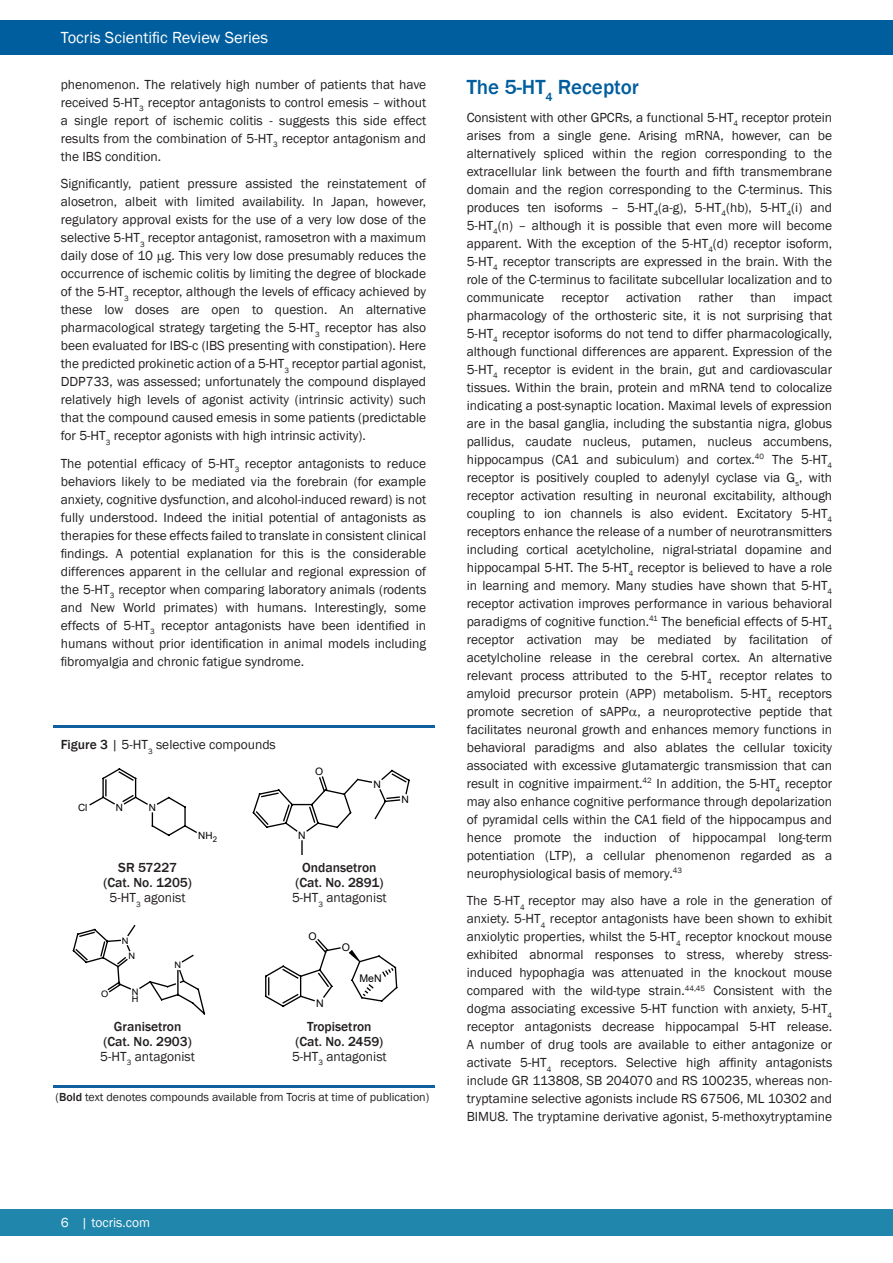
<style>
.page{position:relative;width:893px;height:1263px;background:#fff}
.page>*{position:absolute;margin:0;border:0;box-sizing:border-box;transform-origin:0 0}
.t1{font:500 21px "Franklin Gothic";color:#005e9e}
.t2{font:16.5px "Franklin Gothic";color:#fff}
.t3{font:13.5px/18px "Franklin Gothic";color:#231f20;text-align:justify}
.t4{font:500 13.5px/15px "Franklin Gothic";color:#231f20;text-align:center}
.t5{font:13.5px "Franklin Gothic";color:#fff}
.t6{font:12px "Franklin Gothic";color:#231f20}
.t7{font:10.5px "Arial";color:#000001}
.t8{font:10.2px "Arial";color:#000001}
.t9{font:9.9px "Arial";color:#000001}
.t10{font:8.85px/7.5px "Arial";color:#000001;scale:1.04 1}
.s1{font-weight:500}
.s2{font-weight:400}
</style>
<div class="page">
<div style="left:0;top:1209px;width:893px;height:26px;background:#2086ab"></div>
<div style="left:0;top:20px;width:893px;height:34px;background:#005e9e"></div>
<svg style="left:89px;top:768px;width:108px;height:69px"></svg>
<svg style="left:252px;top:769px;width:158px;height:86px"></svg>
<svg style="left:72px;top:925px;width:134px;height:90px"></svg>
<svg style="left:265px;top:939px;width:76px;height:69px"></svg>
<svg style="left:349px;top:950px;width:49px;height:52px"></svg>
<hr style="left:53px;top:724px;width:381px;height:3px;background:#105f9e">
<hr style="left:53px;top:1085px;width:381px;height:3px;background:#105f9e">
<p class="t2" style="left:61px;top:27px;width:209px">Tocris Scientific Review Series</p>
<p class="t3" style="left:61px;top:76px;width:367px">phenomenon. The relatively high number of patients that have received 5-HT<sub>3</sub> receptor antagonists to control emesis – without a single report of ischemic colitis - suggests this side effect results from the combination of 5-HT<sub>3</sub> receptor antagonism and the IBS condition.</p>
<p class="t3" style="left:61px;top:175px;width:367px">Significantly, patient pressure assisted the reinstatement of alosetron, albeit with limited availability. In Japan, however, regulatory approval exists for the use of a very low dose of the selective 5-HT<sub>3</sub> receptor antagonist, ramosetron with a maximum daily dose of 10 g. This very low dose presumably reduces the occurrence of ischemic colitis by limiting the degree of blockade of the 5-HT<sub>3</sub> receptor, although the levels of efficacy achieved by these low doses are open to question. An alternative pharmacological strategy targeting the 5-HT<sub>3</sub> receptor has also been evaluated for IBS-c (IBS presenting with constipation). Here the predicted prokinetic action of a 5-HT<sub>3</sub> receptor partial agonist, DDP733, was assessed; unfortunately the compound displayed relatively high levels of agonist activity (intrinsic activity) such that the compound caused emesis in some patients (predictable for 5-HT<sub>3</sub> receptor agonists with high intrinsic activity).</p>
<p class="t3" style="left:61px;top:454px;width:367px">The potential efficacy of 5-HT<sub>3</sub> receptor antagonists to reduce behaviors likely to be mediated via the forebrain (for example anxiety, cognitive dysfunction, and alcohol-induced reward) is not fully understood. Indeed the initial potential of antagonists as therapies for these effects failed to translate in consistent clinical findings. A potential explanation for this is the considerable differences apparent in the cellular and regional expression of the 5-HT<sub>3</sub> receptor when comparing laboratory animals (rodents and New World primates) with humans. Interestingly, some effects of 5-HT<sub>3</sub> receptor antagonists have been identified in humans without prior identification in animal models including fibromyalgia and chronic fatigue syndrome.</p>
<p class="t3" style="left:61px;top:736px;width:217px"><span class="s1">Figure 3</span> | 5-HT<sub>3</sub> selective compounds</p>
<p class="t8" style="left:315px;top:765px;width:10px">O</p>
<p class="t9" style="left:78px;top:800px;width:11px">Cl</p>
<p class="t9" style="left:116px;top:800px;width:9px">N</p>
<p class="t9" style="left:149px;top:800px;width:9px">N</p>
<p class="t9" style="left:198px;top:829px;width:20px">NH<sub>2</sub></p>
<p class="t8" style="left:298px;top:828px;width:9px">N</p>
<p class="t8" style="left:373px;top:777px;width:9px">N</p>
<p class="t4" style="left:103px;top:860px;width:90px">SR 57227 (Cat. No. 1205)<br><span class="s2">5-HT</span><sub>3</sub> <span class="s2">agonist</span></p>
<p class="t4" style="left:292px;top:860px;width:96px">Ondansetron (Cat. No. 2891)<br><span class="s2">5-HT</span><sub>3</sub> <span class="s2">antagonist</span></p>
<p class="t10" style="left:101px;top:990px;width:8px">O</p>
<p class="t10" style="left:122px;top:937px;width:8px">N</p>
<p class="t10" style="left:128px;top:952px;width:8px">N</p>
<p class="t10" style="left:132px;top:988px;width:8px">N<br>H</p>
<p class="t10" style="left:175px;top:961px;width:8px">N</p>
<p class="t7" style="left:308px;top:929px;width:10px">O</p>
<p class="t7" style="left:316px;top:996px;width:9px">N</p>
<p class="t7" style="left:342px;top:940px;width:10px">O</p>
<p class="t7" style="left:359px;top:971px;width:24px">MeN</p>
<p class="t8" style="left:401px;top:793px;width:9px">N</p>
<p class="t4" style="left:100px;top:1019px;width:96px">Granisetron (Cat. No. 2903)<br><span class="s2">5-HT</span><sub>3</sub> <span class="s2">antagonist</span></p>
<p class="t4" style="left:292px;top:1019px;width:96px">Tropisetron<br>(Cat. No. 2459)<br><span class="s2">5-HT</span><sub>3</sub> <span class="s2">antagonist</span></p>
<p class="t6" style="left:56px;top:1090px;width:375px">(<span class="s1">Bold</span> text denotes compounds available from Tocris at time of publication)</p>
<p class="t5" style="left:61px;top:1214px;width:91px">6 | tocris.com</p>
<h1 class="t1" style="left:467px;top:74px;width:174px">The 5-HT<sub>4</sub> Receptor</h1>
<p class="t3" style="left:467px;top:108px;width:367px">Consistent with other GPCRs, a functional 5-HT<sub>4</sub> receptor protein arises from a single gene. Arising mRNA, however, can be alternatively spliced within the region corresponding to the extracellular link between the fourth and fifth transmembrane domain and the region corresponding to the C-terminus. This produces ten isoforms – 5-HT<sub>4</sub>(a-g), 5-HT<sub>4</sub>(hb), 5-HT<sub>4</sub>(i) and 5-HT<sub>4</sub>(n) – although it is possible that even more will become apparent. With the exception of the 5-HT<sub>4</sub>(d) receptor isoform, 5-HT<sub>4</sub> receptor transcripts are expressed in the brain. With the role of the C-terminus to facilitate subcellular localization and to communicate</p>
<p class="t3" style="left:467px;top:288px;width:367px;text-indent:327px">impact pharmacology of the orthosteric site, it is not surprising that 5-HT<sub>4</sub> receptor isoforms do not tend to differ pharmacologically, although functional differences are apparent. Expression of the 5-HT<sub>4</sub> receptor is evident in the brain, gut and cardiovascular tissues. Within the brain, protein and mRNA tend to colocalize indicating a post-synaptic location. Maximal levels of expression are in the basal ganglia, including the substantia nigra, globus pallidus, caudate nucleus, putamen, nucleus accumbens, hippocampus (CA1 and subiculum) and cortex.<sup>40</sup> The 5-HT<sub>4 </sub>receptor is positively coupled to adenylyl cyclase via G<sub>s</sub>, with receptor activation resulting in neuronal excitability, although coupling to ion channels is also evident. Excitatory 5-HT<sub>4 </sub>receptors enhance the release of a number of neurotransmitters including cortical acetylcholine, nigral-striatal dopamine and hippocampal 5-HT. The 5-HT<sub>4</sub> receptor is believed to have a role in learning and memory. Many studies have shown that 5-HT<sub>4 </sub>receptor activation improves performance in various behavioral paradigms of cognitive function.<sup>41</sup> The beneficial effects of 5-HT<sub>4 </sub>receptor activation may be mediated by facilitation of acetylcholine release in the cerebral cortex. An alternative relevant process attributed to the 5-HT<sub>4</sub> receptor relates to amyloid precursor protein (APP) metabolism. 5-HT<sub>4</sub> receptors promote secretion of sAPP , a neuroprotective peptide that facilitates neuronal growth and enhances memory functions in behavioral paradigms and also ablates the cellular toxicity associated with excessive glutamatergic transmission that can result in cognitive impairment.<sup>42</sup> In addition, the 5-HT<sub>4</sub> receptor may also enhance cognitive performance through depolarization of pyramidal cells within the CA1 field of the hippocampus and hence promote the induction of hippocampal long-term potentiation (LTP), a cellular phenomenon regarded as a neurophysiological basis of memory.<sup>43</sup></p>
<p class="t3" style="left:467px;top:892px;width:367px">The 5-HT<sub>4</sub> receptor may also have a role in the generation of anxiety. 5-HT<sub>4</sub> receptor antagonists have been shown to exhibit anxiolytic properties, whilst the 5-HT<sub>4</sub> receptor knockout mouse exhibited abnormal responses to stress, whereby stress&shy;induced hypophagia was attenuated in the knockout mouse compared with the wild-type strain.<sup>44,45</sup> Consistent with the dogma associating excessive 5-HT function with anxiety, 5-HT<sub>4 </sub>receptor antagonists decrease hippocampal 5-HT release.<br>A number of drug tools are available to either antagonize or activate 5-HT<sub>4</sub> receptors. Selective high affinity antagonists include GR 113808, SB 204070 and RS 100235, whereas non&shy;tryptamine selective agonists include RS 67506, ML 10302 and BIMU8. The tryptamine derivative agonist, 5-methoxytryptamine</p>
<p class="t3" style="left:561px;top:288px;width:49px">receptor</p>
<p class="t3" style="left:626px;top:288px;width:57px">activation</p>
<p class="t3" style="left:699px;top:288px;width:36px">rather</p>
<p class="t3" style="left:750px;top:288px;width:27px">than</p>
</div>
